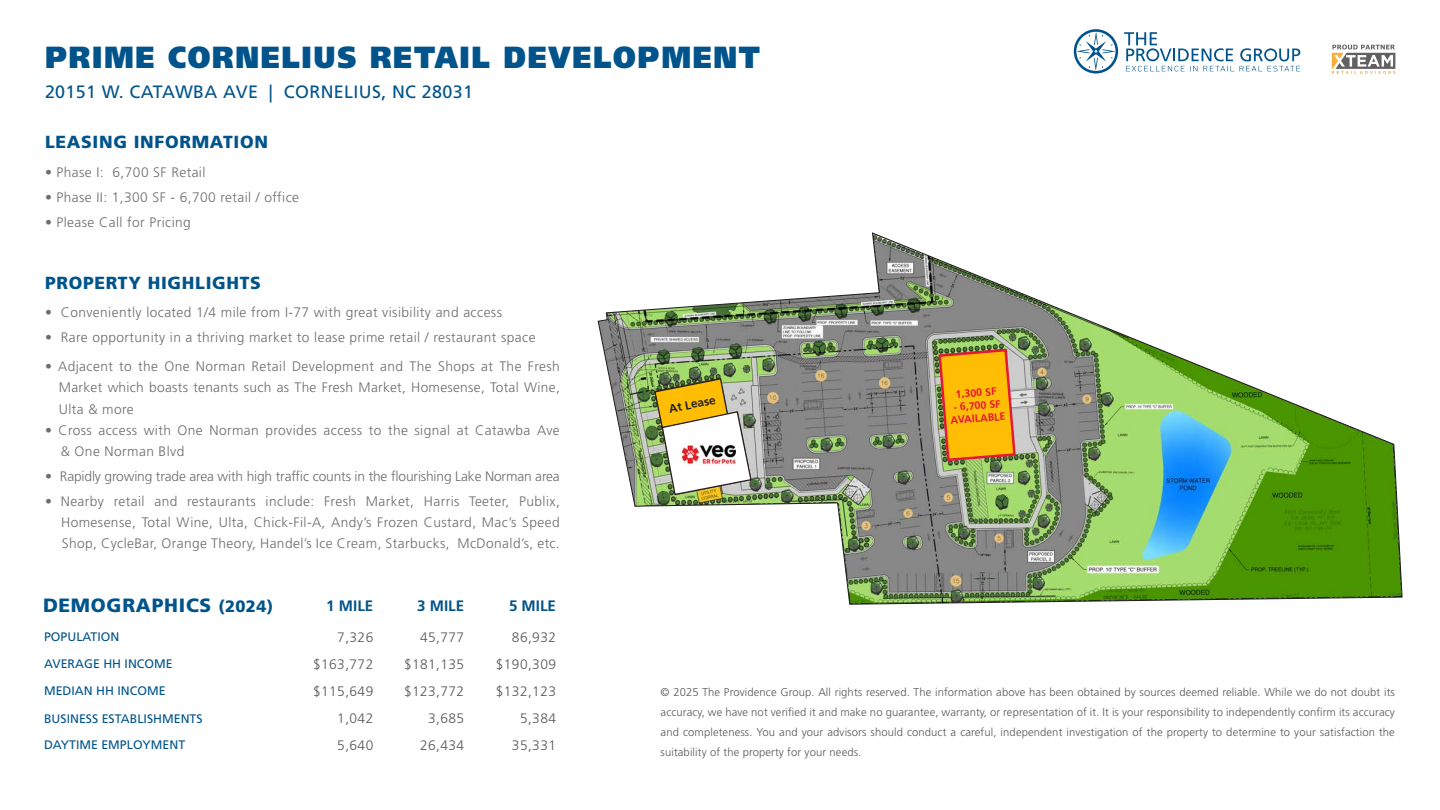
<style>
.page{position:relative;width:1440px;height:810px;background:#fff}
.page>*{position:absolute;margin:0;border:0;box-sizing:border-box;transform-origin:0 0}
.t1{font:900 30.5px "Frutiger LT Std";letter-spacing:.06em;color:#00548b;scale:.91 1}
.Head_3_Right{font:900 19.25px "Frutiger LT Std";letter-spacing:.04em;color:#00548b}
.t2{font:17.88px "Frutiger LT Std";letter-spacing:.02em;color:#00548b}
.Head_3_Right-2{font:900 17.5px "Frutiger LT Std";letter-spacing:.04em;color:#00548b}
.t3{font:700 15.12px "Frutiger LT Std";color:#00548b}
.Body_1_Right{font:300 13.75px/21.2px "Frutiger LT Std";letter-spacing:.03em;color:#6c6d70;text-align:justify}
.t4{font:300 13.75px "Frutiger LT Std";letter-spacing:.03em;color:#57585a}
.Body_1_Right-2{font:300 13.75px "Frutiger LT Std";letter-spacing:-.01em;color:#6c6d70}
.t5{font:12.38px "Frutiger LT Std";color:#00548b}
.t6{font:700 11.88px "Frutiger LT Std";color:#231f20}
.t7{font:300 11.25px/20px "Frutiger LT Std";letter-spacing:.01em;color:#57585a;text-align:justify}
.t8{font:700 10.62px/12.8px "Frutiger LT Std";color:#e51836;text-align:center}
.s1{font-size:16.5px}
</style>
<div class="page">
<img style="left:597px;top:232px;width:806px;height:373px">
<img style="left:937px;top:347px;width:80px;height:116px">
<img style="left:654px;top:377px;width:98px;height:119px">
<img style="left:682px;top:443px;width:54px;height:22px">
<svg style="left:1332px;top:45px;width:63px;height:29px"></svg>
<svg style="left:1124px;top:32px;width:110px;height:39px"></svg>
<svg style="left:1240px;top:48px;width:60px;height:23px"></svg>
<svg style="left:1074px;top:29px;width:44px;height:45px"></svg>
<p class="t1" style="left:45px;top:39px;width:787px">PRIME CORNELIUS RETAIL DEVELOPMENT</p>
<p class="t2" style="left:45px;top:81px;width:429px">20151 W. CATAWBA AVE | CORNELIUS, NC 28031</p>
<p class="Head_3_Right-2" style="left:45px;top:131px;width:224px">LEASING INFORMATION</p>
<p class="Body_1_Right" style="left:45px;top:162px;width:162px">• Phase I: 6,700 SF Retail</p>
<p class="Body_1_Right" style="left:45px;top:187px;width:256px">• Phase II: 1,300 SF - 6,700 retail / office</p>
<p class="Body_1_Right" style="left:45px;top:212px;width:147px">• Please Call for Pricing</p>
<p class="Head_3_Right-2" style="left:45px;top:272px;width:218px">PROPERTY HIGHLIGHTS</p>
<p class="Body_1_Right" style="left:45px;top:302px;width:459px">• Conveniently located 1/4 mile from I-77 with great visibility and access</p>
<p class="Body_1_Right" style="left:45px;top:327px;width:492px">• Rare opportunity in a thriving market to lease prime retail / restaurant space</p>
<p class="Body_1_Right" style="left:59px;top:356px;width:502px;text-indent:-14px">• Adjacent to the One Norman Retail Development and The Shops at The Fresh Market which boasts tenants such as The Fresh Market, Homesense, Total Wine, Ulta &amp; more</p>
<p class="Body_1_Right" style="left:61px;top:420px;width:500px;text-indent:-16px">• Cross access with One Norman provides access to the signal at Catawba Ave &amp; One Norman Blvd</p>
<p class="Body_1_Right-2" style="left:45px;top:468px;width:516px">• Rapidly growing trade area with high traffic counts in the flourishing Lake Norman area</p>
<p class="Body_1_Right" style="left:61px;top:491px;width:500px;text-indent:-16px">• Nearby retail and restaurants include: Fresh Market, Harris Teeter, Publix, Homesense, Total Wine, Ulta, Chick-Fil-A, Andy’s Frozen Custard, Mac’s Speed Shop, CycleBar, Orange Theory, Handel’s Ice Cream, Starbucks, McDonald’s, etc.</p>
<p class="Head_3_Right" style="left:43px;top:593px;width:232px">DEMOGRAPHICS <span class="s1">(2024)</span></p>
<p class="t3" style="left:326px;top:597px;width:49px">1 MILE</p>
<p class="t3" style="left:417px;top:597px;width:49px">3 MILE</p>
<p class="t3" style="left:509px;top:597px;width:49px">5 MILE</p>
<p class="t5" style="left:44px;top:630px;width:77px">POPULATION</p>
<p class="t4" style="left:337px;top:629px;width:38px">7,326</p>
<p class="t4" style="left:420px;top:629px;width:46px">45,777</p>
<p class="t4" style="left:512px;top:629px;width:46px">86,932</p>
<p class="t5" style="left:44px;top:657px;width:130px">AVERAGE HH INCOME</p>
<p class="t4" style="left:313px;top:656px;width:62px">$163,772</p>
<p class="t4" style="left:404px;top:656px;width:62px">$181,135</p>
<p class="t4" style="left:496px;top:656px;width:62px">$190,309</p>
<p class="t5" style="left:44px;top:684px;width:123px">MEDIAN HH INCOME</p>
<p class="t4" style="left:313px;top:683px;width:62px">$115,649</p>
<p class="t4" style="left:404px;top:683px;width:62px">$123,772</p>
<p class="t4" style="left:496px;top:683px;width:62px">$132,123</p>
<p class="t5" style="left:44px;top:711px;width:160px">BUSINESS ESTABLISHMENTS</p>
<p class="t4" style="left:337px;top:711px;width:38px">1,042</p>
<p class="t4" style="left:428px;top:711px;width:38px">3,685</p>
<p class="t4" style="left:520px;top:711px;width:38px">5,384</p>
<p class="t5" style="left:44px;top:738px;width:143px">DAYTIME EMPLOYMENT</p>
<p class="t4" style="left:337px;top:737px;width:38px">5,640</p>
<p class="t4" style="left:420px;top:737px;width:46px">26,434</p>
<p class="t4" style="left:512px;top:737px;width:46px">35,331</p>
<p class="t6" style="left:668px;top:402px;width:49px;rotate:-11deg">At Lease</p>
<p class="t8" style="left:955px;top:388px;width:42px;rotate:-4deg">1,300 SF</p>
<p class="t8" style="left:949px;top:401px;width:56px;rotate:-4deg">- 6,700 SF<br>AVAILABLE</p>
<p class="t7" style="left:661px;top:682px;width:736px">© 2025 The Providence Group. All rights reserved. The information above has been obtained by sources deemed reliable. While we do not doubt its accuracy, we have not verified it and make no guarantee, warranty, or representation of it. It is your responsibility to independently confirm its accuracy and completeness. You and your advisors should conduct a careful, independent investigation of the property to determine to your satisfaction the suitability of the property for your needs.</p>
</div>
